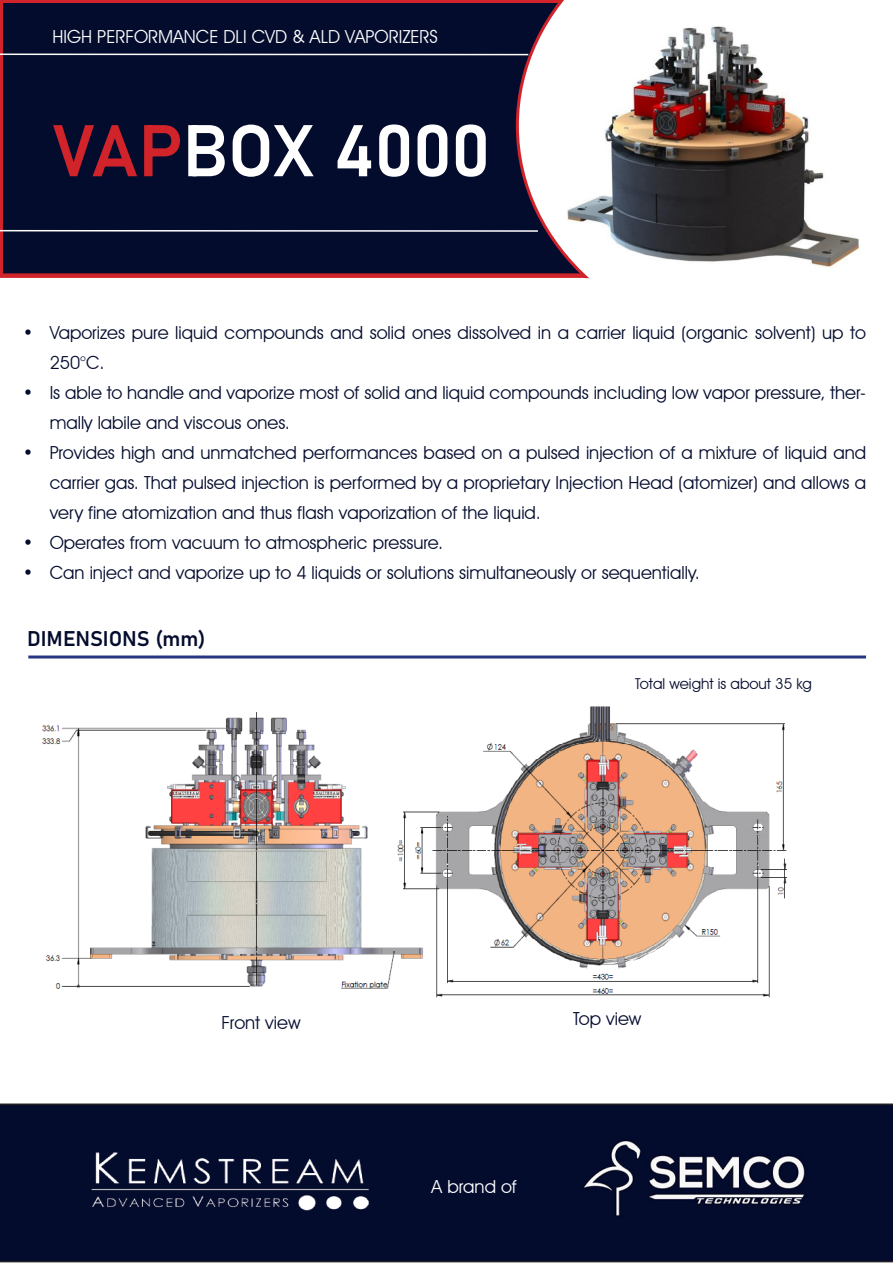
<style>
.page{position:relative;width:893px;height:1263px;background:#fff}
.page>*{position:absolute;margin:0;border:0;box-sizing:border-box;transform-origin:0 0}
.t1{font:72px "Bahnschrift";letter-spacing:-.015em;color:#fff}
.t2{font:21px "Bahnschrift";color:#040c2e}
.t3{font:18px/30px "Avant Garde IT Cby BT";color:#040c2e}
.t4{font:18px "Avant Garde IT Cby BT";color:#fff}
.t5{font:15px "Avant Garde IT Cby BT";color:#040c2e}
.s1{color:#d1232a}
</style>
<div class="page">
<img style="left:42px;top:706px;width:745px;height:292px">
<div style="left:0;top:0;width:516px;height:278px;background:#040c2e"></div>
<svg style="left:516px;top:0;width:344px;height:278px"></svg>
<svg style="left:0;top:229px;width:539px;height:4px;background:#62677c"></svg>
<svg style="left:0;top:52px;width:530px;height:4px"></svg>
<hr style="left:28px;top:655px;width:838px;height:3px;background:#283583">
<div style="left:0;top:1103px;width:893px;height:159px;background:#040c2e"></div>
<img style="left:580px;top:1138px;width:231px;height:83px">
<img style="left:83px;top:1141px;width:304px;height:74px">
<p class="t4" style="left:52px;top:25px;width:387px">HIGH PERFORMANCE DLI CVD &amp; ALD VAPORIZERS</p>
<p class="t1" style="left:52px;top:96px;width:440px"><span class="s1">VAP</span>BOX 4000</p>
<p class="t3" style="left:50px;top:317px;width:818px;text-indent:-27px">• Vaporizes pure liquid compounds and solid ones dissolved in a carrier liquid (organic solvent) up to<br>250°C.</p>
<p class="t3" style="left:50px;top:377px;width:818px;text-indent:-27px">• Is able to handle and vaporize most of solid and liquid compounds including low vapor pressure, ther&shy;mally labile and viscous ones.</p>
<p class="t3" style="left:50px;top:437px;width:818px;text-align:justify;text-indent:-27px">• Provides high and unmatched performances based on a pulsed injection of a mixture of liquid and carrier gas. That pulsed injection is performed by a proprietary Injection Head (atomizer) and allows a very fine atomization and thus flash vaporization of the liquid.</p>
<p class="t3" style="left:23px;top:527px;width:422px">• Operates from vacuum to atmospheric pressure.</p>
<p class="t3" style="left:23px;top:557px;width:679px">• Can inject and vaporize up to 4 liquids or solutions simultaneously or sequentially.</p>
<p class="t2" style="left:27px;top:623px;width:180px">DIMENSIONS (mm)</p>
<p class="t5" style="left:635px;top:674px;width:178px">Total weight is about 35 kg</p>
<p class="t3" style="left:221px;top:1007px;width:81px">Front view</p>
<p class="t3" style="left:573px;top:1003px;width:70px">Top view</p>
<p class="t4" style="left:432px;top:1176px;width:87px">A brand of</p>
</div>
